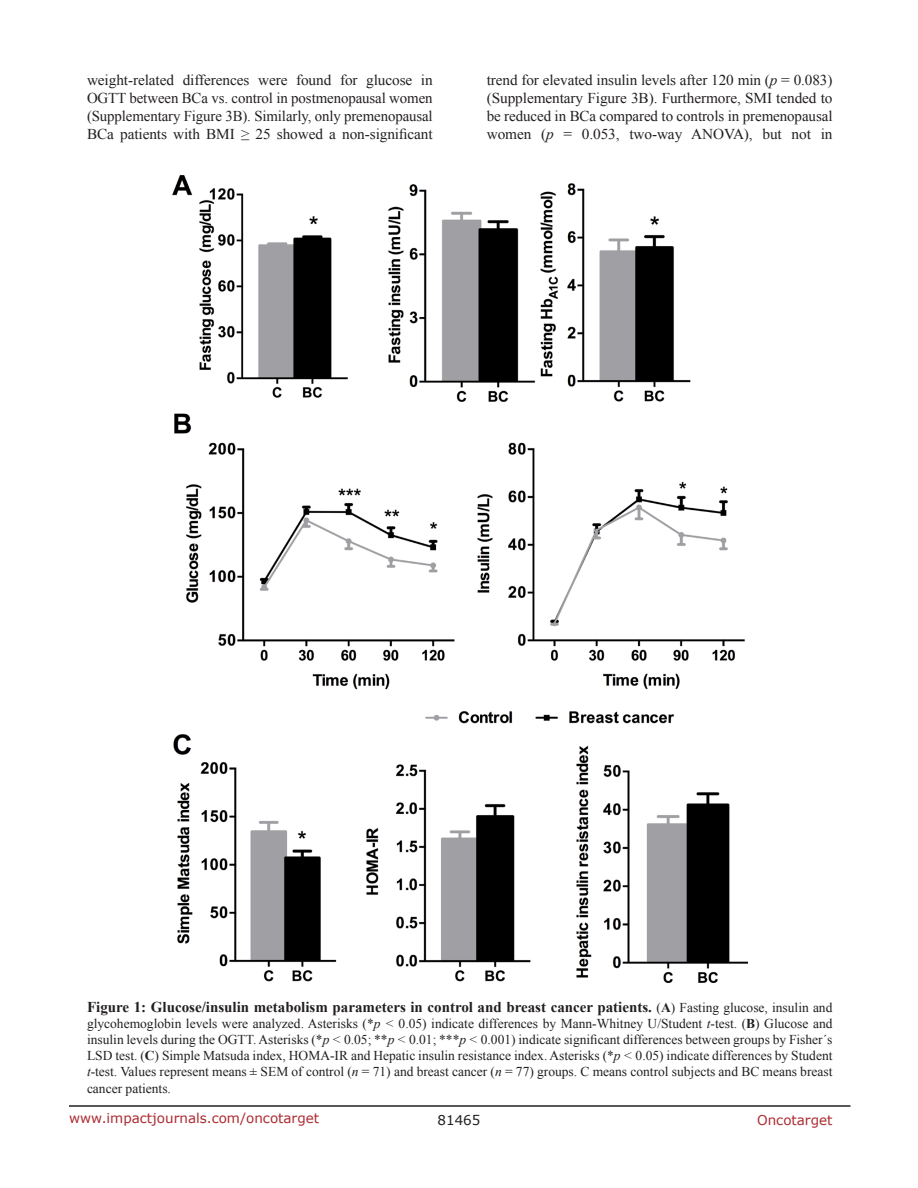
<style>
.page{position:relative;width:918px;height:1188px;background:#fff}
.page>*{position:absolute;margin:0;border:0;box-sizing:border-box;transform-origin:0 0}
.BodyText{font:15px/18px "Times New Roman";letter-spacing:-.005em;color:#231f20;text-align:justify}
.FigureText{font:700 15px "Times New Roman";color:#231f20}
.FigureText-2{font:13.5px/16.2px "Times New Roman";color:#231f20;text-align:justify}
.t1{font:13.5px "Verdana";color:#ac2b31}
.t2{font:13.5px "Verdana";color:#231f20}
.s1{font-style:italic}
.s2{font-weight:400;font-size:13.5px}
.s3{font-size:13.5px}
.s4{font-weight:700}
</style>
<div class="page">
<hr style="left:69px;top:1105px;width:781px;height:2px;background:#231f20">
<img style="left:172px;top:175px;width:575px;height:807px">
<p class="BodyText" style="left:87px;top:71px;width:347px">weight-related differences were found for glucose in OGTT between BCa vs. control in postmenopausal women (Supplementary Figure 3B). Similarly, only premenopausal BCa patients with BMI ≥ 25 showed a non-significant</p>
<p class="BodyText" style="left:487px;top:71px;width:347px">trend for elevated insulin levels after 120 min (<span class="s1">p</span> = 0.083) (Supplementary Figure 3B). Furthermore, SMI tended to be reduced in BCa compared to controls in premenopausal women (<span class="s1">p</span> = 0.053, two-way ANOVA), but not in</p>
<p class="FigureText" style="left:87px;top:996px;width:747px">Figure 1: Glucose/insulin metabolism parameters in control and breast cancer patients. <span class="s2">(</span><span class="s3">A</span><span class="s2">) Fasting glucose, insulin and</span></p>
<p class="FigureText-2" style="left:87px;top:1015px;width:747px">glycohemoglobin levels were analyzed. Asterisks (*<span class="s1">p &lt;</span> 0.05) indicate differences by Mann-Whitney U/Student <span class="s1">t</span>-test. (<span class="s4">B</span>) Glucose and insulin levels during the OGTT. Asterisks (*<span class="s1">p &lt;</span> 0.05; **<span class="s1">p &lt;</span> 0.01; ***<span class="s1">p &lt;</span> 0.001) indicate significant differences between groups by Fisher´s LSD test. (<span class="s4">C</span>) Simple Matsuda index, HOMA-IR and Hepatic insulin resistance index. Asterisks (*<span class="s1">p &lt;</span> 0.05) indicate differences by Student <span class="s1">t</span>-test. Values represent means ± SEM of control (<span class="s1">n</span> = 71) and breast cancer (<span class="s1">n</span> = 77) groups. C means control subjects and BC means breast cancer patients.</p>
<p class="t1" style="left:69px;top:1109px;width:252px">www.impactjournals.com/oncotarget</p>
<p class="t2" style="left:438px;top:1111px;width:44px">81465</p>
<p class="t1" style="left:757px;top:1111px;width:77px">Oncotarget</p>
</div>
